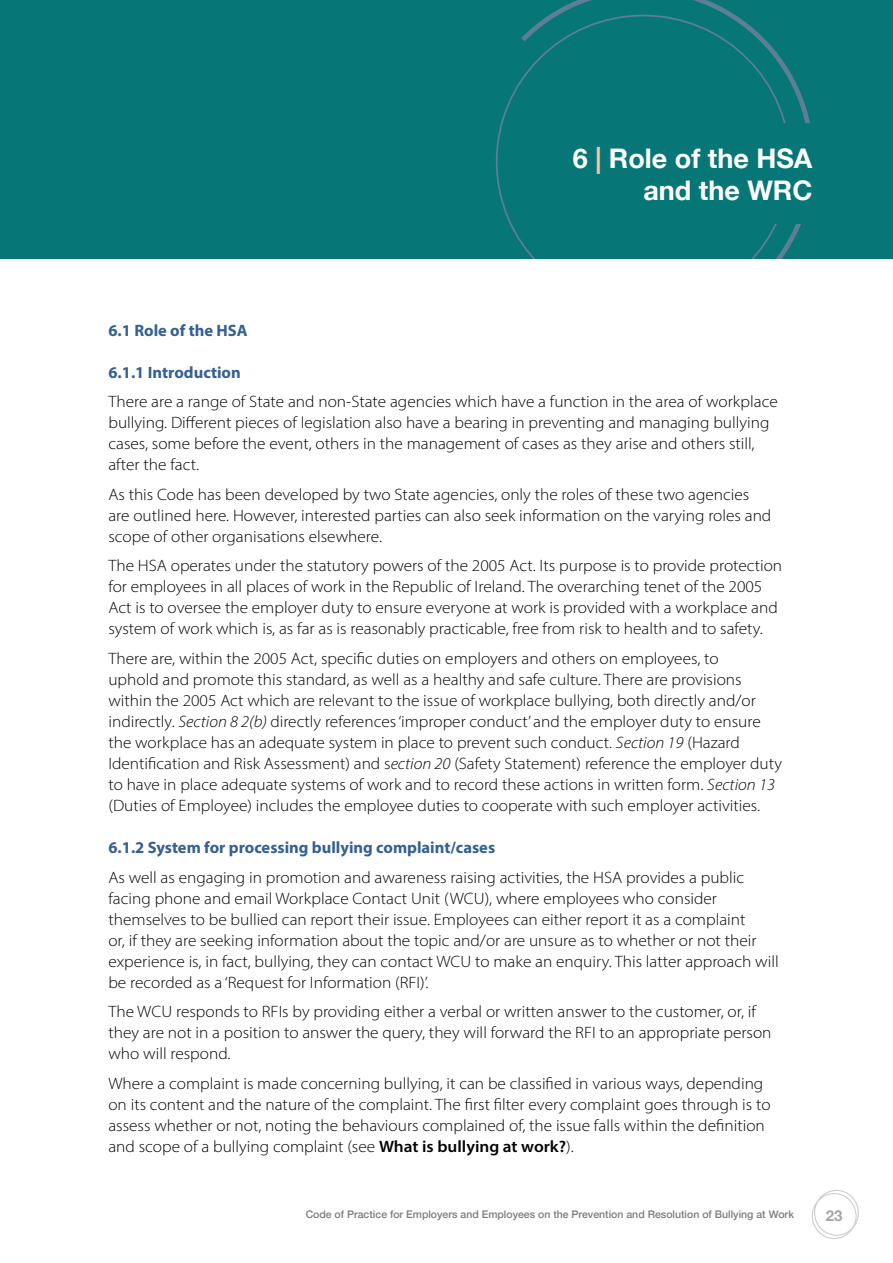
<style>
.page{position:relative;width:893px;height:1263px;background:#fff}
.page>*{position:absolute;margin:0;border:0;box-sizing:border-box;transform-origin:0 0}
.t1{font:700 27px/31.5px "Helvetica Neue";color:#fff;text-align:right}
.t2{font:300 16.5px/21px "Myriad Pro";color:#040503;scale:1.05 1}
.t3{font:700 16.5px "Myriad Pro";color:#346093}
.t4{font:700 15px "Helvetica Neue";color:#a5a6aa}
.t5{font:500 10.5px "Helvetica Neue";color:#7a7c7f}
.s1{color:#fbc4ad}
.s2{font-style:italic}
.s3{font-weight:600}
</style>
<div class="page">
<div style="left:814px;top:1190px;width:45px;height:46px;border:1px solid #cdced0;border-radius:50%"></div>
<div style="left:812px;top:1193px;width:45px;height:46px;border:1px solid #cdced0;border-radius:50%"></div>
<div style="left:0;top:0;width:893px;height:259px;background:#077677"></div>
<svg style="left:516px;top:0;width:294px;height:259px"></svg>
<div style="left:589px;top:123px;width:250px;height:100px;background:#077677"></div>
<h1 class="t1" style="left:573px;top:143px;width:241px">6 <span class="s1">|</span> Role of the HSA and the WRC</h1>
<p class="t3" style="left:108px;top:319px;width:141px">6.1 Role of the HSA</p>
<p class="t3" style="left:108px;top:361px;width:134px">6.1.1 Introduction</p>
<p class="t2" style="left:108px;top:391px;width:639px">There are a range of State and non-State agencies which have a function in the area of workplace bullying. Different pieces of legislation also have a bearing in preventing and managing bullying cases, some before the event, others in the management of cases as they arise and others still, after the fact.</p>
<p class="t2" style="left:108px;top:484px;width:633px">As this Code has been developed by two State agencies, only the roles of these two agencies are outlined here. However, interested parties can also seek information on the varying roles and scope of other organisations elsewhere.</p>
<p class="t2" style="left:108px;top:555px;width:643px">The HSA operates under the statutory powers of the 2005 Act. Its purpose is to provide protection for employees in all places of work in the Republic of Ireland. The overarching tenet of the 2005<br>Act is to oversee the employer duty to ensure everyone at work is provided with a workplace and system of work which is, as far as is reasonably practicable, free from risk to health and to safety.</p>
<p class="t2" style="left:108px;top:648px;width:643px">There are, within the 2005 Act, specific duties on employers and others on employees, to<br>uphold and promote this standard, as well as a healthy and safe culture. There are provisions within the 2005 Act which are relevant to the issue of workplace bullying, both directly and/or indirectly. <span class="s2">Section 8 2(b)</span> directly references ‘improper conduct’ and the employer duty to ensure the workplace has an adequate system in place to prevent such conduct. <span class="s2">Section 19</span> (Hazard Identification and Risk Assessment) and s<span class="s2">ection 20</span> (Safety Statement) reference the employer duty to have in place adequate systems of work and to record these actions in written form. <span class="s2">Section 13 </span>(Duties of Employee) includes the employee duties to cooperate with such employer activities.</p>
<p class="t3" style="left:108px;top:837px;width:388px">6.1.2 System for processing bullying complaint/cases</p>
<p class="t2" style="left:108px;top:866px;width:640px">As well as engaging in promotion and awareness raising activities, the HSA provides a public facing phone and email Workplace Contact Unit (WCU), where employees who consider themselves to be bullied can report their issue. Employees can either report it as a complaint<br>or, if they are seeking information about the topic and/or are unsure as to whether or not their experience is, in fact, bullying, they can contact WCU to make an enquiry. This latter approach will be recorded as a ‘Request for Information (RFI)’.</p>
<p class="t2" style="left:108px;top:1001px;width:633px">The WCU responds to RFIs by providing either a verbal or written answer to the customer, or, if they are not in a position to answer the query, they will forward the RFI to an appropriate person who will respond.</p>
<p class="t2" style="left:108px;top:1072px;width:632px">Where a complaint is made concerning bullying, it can be classified in various ways, depending on its content and the nature of the complaint. The first filter every complaint goes through is to assess whether or not, noting the behaviours complained of, the issue falls within the definition and scope of a bullying complaint (see <span class="s3">What is bullying at work?</span>).</p>
<p class="t5" style="left:306px;top:1206px;width:490px">Code of Practice for Employers and Employees on the Prevention and Resolution of Bullying at Work</p>
<p class="t4" style="left:826px;top:1203px;width:18px">23</p>
</div>
